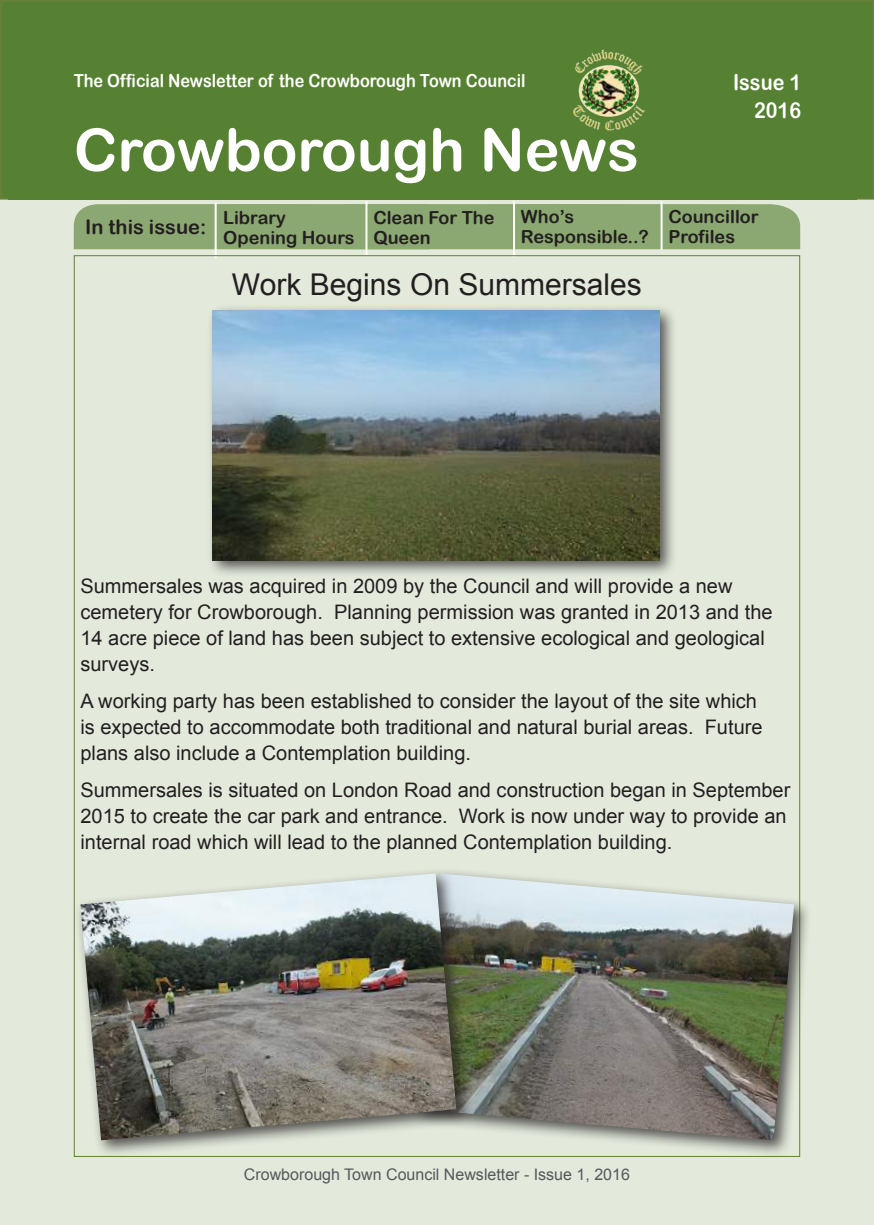
<style>
.page{position:relative;width:874px;height:1225px;background:#fff}
.page>*{position:absolute;margin:0;border:0;box-sizing:border-box;transform-origin:0 0}
.t1{font:59px "Arial Rounded MT Bold";color:#fff}
.t2{font:30px "Arial";color:#231f20}
.t3{font:22px/28px "Arial Rounded MT Bold";color:#fff;text-align:right;scale:.9 1}
.t4{font:20px/26px "Arial";color:#231f20}
.t5{font:20px "Arial Rounded MT Bold";color:#231f20}
.t6{font:18px/20px "Arial Rounded MT Bold";color:#231f20}
.t7{font:18px "Arial Rounded MT Bold";color:#fff;scale:.9 1}
.t8{font:16px "Arial";color:#57585a}
</style>
<div class="page">
<div style="left:0;top:0;width:873px;height:1225px;background:#e3eadc"></div>
<div style="left:74px;top:204px;width:725px;height:45px;background:#8ca872"></div>
<div style="left:1px;top:1px;width:871px;height:198px;background:#568032"></div>
<div style="left:0;top:0;width:873px;height:200px;border:2px solid #648137"></div>
<img style="left:573px;top:49px;width:71px;height:81px">
<hr style="left:8px;top:197px;width:848px;height:3px;background:#568032">
<hr style="left:214px;top:203px;width:2px;height:55px;background:#fff">
<hr style="left:365px;top:201px;width:2px;height:54px;background:#fff">
<hr style="left:512px;top:201px;width:2px;height:56px;background:#fff">
<hr style="left:660px;top:201px;width:2px;height:49px;background:#fff">
<div style="left:206px;top:304px;width:471px;height:274px;background:#231f20;opacity:.75"></div>
<img style="left:213px;top:310px;width:446px;height:250px">
<div style="left:412px;top:867px;width:398px;height:290px;background:#231f20;opacity:.75"></div>
<img style="left:473px;top:873px;width:320px;height:267px">
<div style="left:74px;top:867px;width:399px;height:290px;background:#231f20;opacity:.75"></div>
<img style="left:80px;top:873px;width:376px;height:267px">
<p class="t7" style="left:74px;top:70px;width:503px">The Official Newsletter of the Crowborough Town Council</p>
<p class="t3" style="left:732px;top:68px;width:77px">Issue 1<br>2016</p>
<h1 class="t1" style="left:74px;top:115px;width:566px">Crowborough News</h1>
<p class="t5" style="left:85px;top:215px;width:123px">In this issue:</p>
<p class="t6" style="left:223px;top:207px;width:133px">Library<br>Opening Hours</p>
<p class="t6" style="left:373px;top:207px;width:122px">Clean For The<br>Queen</p>
<p class="t6" style="left:520px;top:207px;width:129px">Who’s<br>Responsible..?</p>
<p class="t6" style="left:668px;top:207px;width:92px">Councillor<br>Profiles</p>
<h2 class="t2" style="left:232px;top:265px;width:411px">Work Begins On Summersales</h2>
<p class="t4" style="left:80px;top:572px;width:693px">Summersales was acquired in 2009 by the Council and will provide a new cemetery for Crowborough. Planning permission was granted in 2013 and the 14 acre piece of land has been subject to extensive ecological and geological surveys.</p>
<p class="t4" style="left:80px;top:688px;width:683px">A working party has been established to consider the layout of the site which is expected to accommodate both traditional and natural burial areas. Future plans also include a Contemplation building.</p>
<p class="t4" style="left:80px;top:777px;width:711px">Summersales is situated on London Road and construction began in September<br>2015 to create the car park and entrance. Work is now under way to provide an internal road which will lead to the planned Contemplation building.</p>
<p class="t8" style="left:244px;top:1163px;width:387px">Crowborough Town Council Newsletter - Issue 1, 2016</p>
</div>
